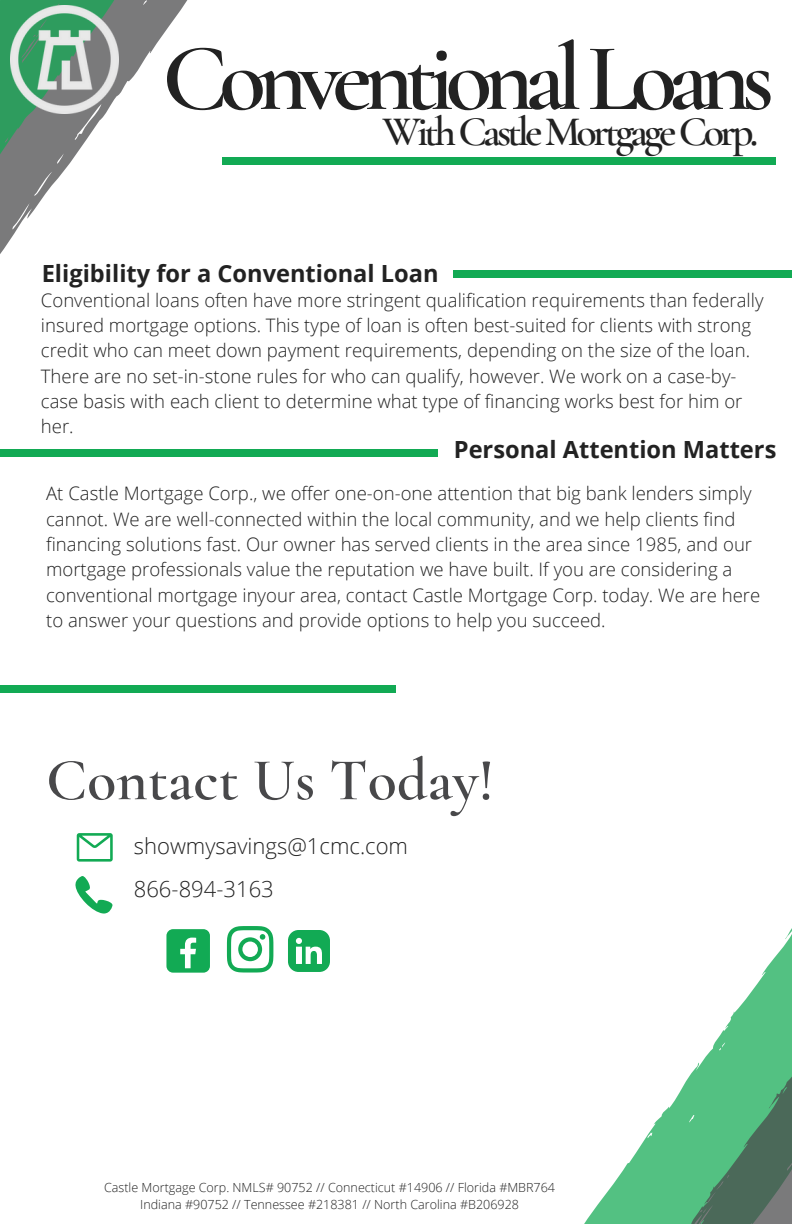
<style>
.page{position:relative;width:792px;height:1224px;background:#fff}
.page>*{position:absolute;margin:0;border:0;box-sizing:border-box;transform-origin:0 0}
.t1{font:600 96.2px "Cormorant Garamond";letter-spacing:-.09em;color:#222}
.t2{font:600 60px "Cormorant Garamond";color:#48484a}
.t3{font:600 42px "Cormorant Garamond";letter-spacing:-.09em;color:#222}
.t4{font:700 23.6px "Open Sans";color:#222}
.t5{font:300 22px "Open Sans";color:#222}
.t6{font:300 18.6px/25.4px "Open Sans";color:#222}
.t7{font:300 12.6px "Open Sans";color:#222}
</style>
<div class="page">
<svg style="left:0;top:0;width:307px;height:254px"></svg>
<div style="left:222px;top:158px;width:554px;height:7px;background:#12aa54"></div>
<div style="left:454px;top:271px;width:338px;height:7px;background:#12aa54"></div>
<div style="left:0;top:449px;width:438px;height:7px;background:#12aa54"></div>
<svg style="left:584px;top:952px;width:208px;height:272px"></svg>
<img style="left:10px;top:5px;width:108px;height:108px">
<div style="left:0;top:685px;width:396px;height:8px;background:#12aa54"></div>
<svg style="left:77px;top:833px;width:36px;height:29px"></svg>
<svg style="left:75px;top:876px;width:38px;height:38px"></svg>
<div style="left:166px;top:929px;width:44px;height:44px;background:#12aa54;border-radius:7px"></div>
<svg style="left:180px;top:938px;width:16px;height:30px"></svg>
<svg style="left:227px;top:926px;width:46px;height:47px"></svg>
<svg style="left:288px;top:930px;width:42px;height:42px"></svg>
<p class="t1" style="left:162px;top:20px;width:613px">ConventionalLoans</p>
<p class="t3" style="left:383px;top:107px;width:377px">WithCastleMortgageCorp.</p>
<p class="t4" style="left:42px;top:256px;width:398px">Eligibility for a Conventional Loan</p>
<p class="t6" style="left:41px;top:287px;width:724px">Conventional loans often have more stringent qualification requirements than federally insured mortgage options. This type of loan is often best-suited for clients with strong credit who can meet down payment requirements, depending on the size of the loan.<br>There are no set-in-stone rules for who can qualify, however. We work on a case-by&shy;case basis with each client to determine what type of financing works best for him or her.</p>
<p class="t4" style="left:454px;top:433px;width:324px">Personal Attention Matters</p>
<p class="t6" style="left:46px;top:480px;width:716px">At Castle Mortgage Corp., we offer one-on-one attention that big bank lenders simply cannot. We are well-connected within the local community, and we help clients find financing solutions fast. Our owner has served clients in the area since 1985, and our mortgage professionals value the reputation we have built. If you are considering a conventional mortgage inyour area, contact Castle Mortgage Corp. today. We are here to answer your questions and provide options to help you succeed.</p>
<p class="t2" style="left:46px;top:744px;width:449px">Contact Us Today!</p>
<p class="t5" style="left:134px;top:830px;width:276px">showmysavings@1cmc.com</p>
<p class="t5" style="left:134px;top:873px;width:142px">866-894-3163</p>
<p class="t7" style="left:104px;top:1178px;width:452px">Castle Mortgage Corp. NMLS# 90752 // Connecticut #14906 // Florida #MBR764</p>
<p class="t7" style="left:140px;top:1195px;width:380px">Indiana #90752 // Tennessee #218381 // North Carolina #B206928</p>
</div>
